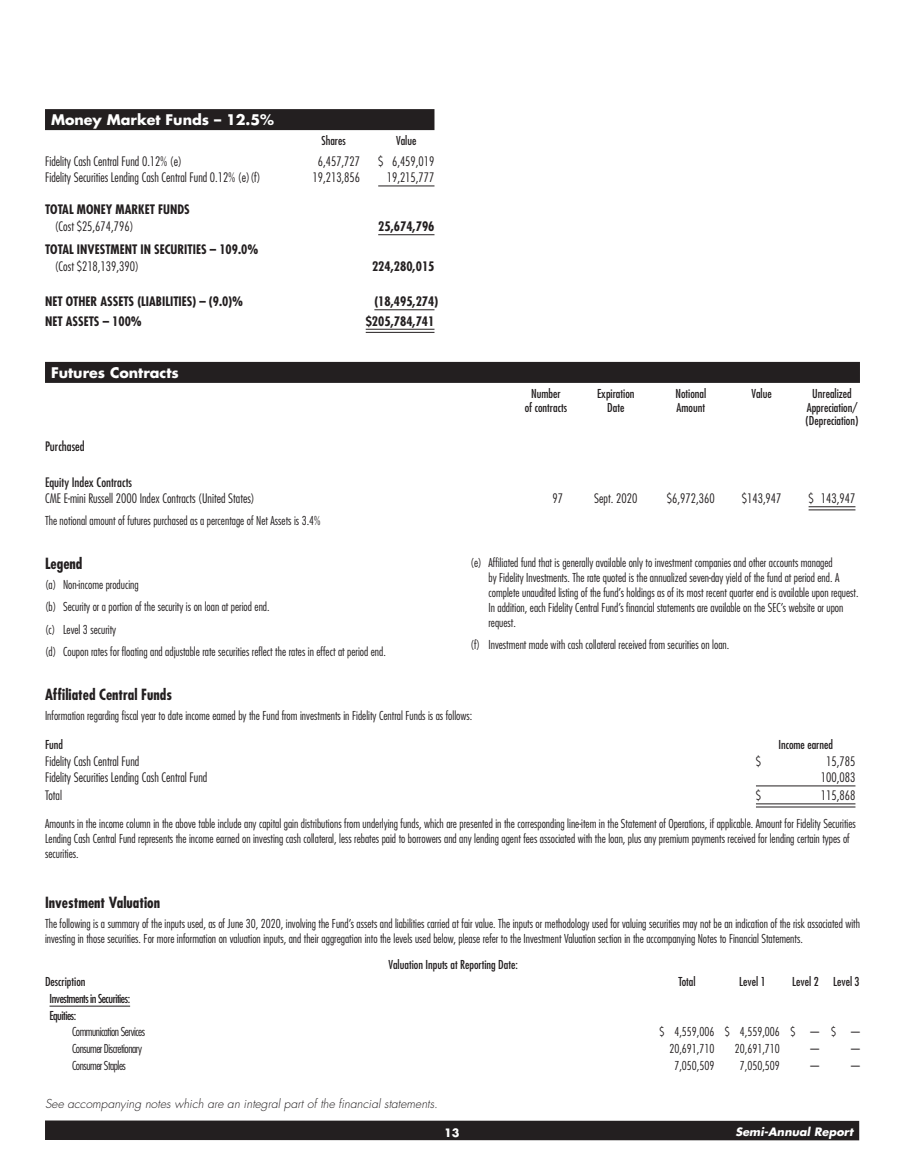
<style>
.page{position:relative;width:905px;height:1161px;background:#fff}
.page>*{position:absolute;margin:0;border:0;box-sizing:border-box;transform-origin:0 0}
.t1{font:700 condensed 15px "Futura Std";color:#231f20}
.t2{font:700 14.25px "Futura Std";color:#fff}
.t3{font:300 condensed 12.75px "Futura Std";color:#231f20}
.t4{font:700 condensed 12.75px "Futura Std";color:#231f20}
.t5{font:condensed 12.75px "Futura Std";color:#231f20}
.t6{font:300 condensed 12px/15px "Futura Std";color:#231f20}
.t7{font:condensed 12px/13.5px "Futura Std";color:#231f20;text-align:center}
.t8{font:italic 300 12px "Futura Std";color:#231f20}
.t9{font:300 condensed 12px "Futura Std";letter-spacing:-.04em;color:#231f20}
.t10{font:condensed 12px/16.6px "Futura Std";letter-spacing:-.04em;color:#231f20}
.t11{font:italic 700 11.25px "Futura Std";color:#fff}
.t12{font:700 11.25px "Futura Std";color:#fff}
</style>
<div class="page">
<div style="left:45px;top:1120px;width:814px;height:20px;background:#231f20"></div>
<hr style="left:378px;top:186px;width:56px;height:1px;background:#231f20">
<hr style="left:378px;top:234px;width:56px;height:1px;background:#231f20">
<div style="left:45px;top:109px;width:389px;height:21px;background:#231f20"></div>
<hr style="left:374px;top:309px;width:60px;height:1px;background:#231f20">
<hr style="left:366px;top:329px;width:68px;height:1px;background:#231f20">
<hr style="left:366px;top:332px;width:68px;height:1px;background:#231f20">
<svg style="left:808px;top:507px;width:47px;height:3px"></svg>
<hr style="left:808px;top:506px;width:47px;height:1px;background:#231f20">
<hr style="left:808px;top:510px;width:47px;height:1px;background:#231f20">
<div style="left:45px;top:362px;width:815px;height:21px;background:#231f20"></div>
<hr style="left:756px;top:786px;width:99px;height:1px;background:#231f20">
<hr style="left:756px;top:804px;width:99px;height:1px;background:#231f20">
<hr style="left:756px;top:807px;width:99px;height:1px;background:#231f20">
<hr style="left:50px;top:1006px;width:80px;height:1px;background:#231f20">
<p class="t2" style="left:51px;top:110px;width:225px">Money Market Funds – 12.5%</p>
<p class="t7" style="left:321px;top:134px;width:26px">Shares</p>
<p class="t7" style="left:396px;top:134px;width:22px">Value</p>
<p class="t3" style="left:45px;top:153px;width:138px">Fidelity Cash Central Fund 0.12% (e)</p>
<p class="t3" style="left:318px;top:153px;width:44px">6,457,727</p>
<p class="t3" style="left:378px;top:153px;width:58px">$ 6,459,019</p>
<p class="t3" style="left:45px;top:170px;width:217px">Fidelity Securities Lending Cash Central Fund 0.12% (e)(f)</p>
<p class="t3" style="left:312px;top:170px;width:49px">19,213,856</p>
<p class="t3" style="left:387px;top:170px;width:49px">19,215,777</p>
<p class="t4" style="left:45px;top:202px;width:146px">TOTAL MONEY MARKET FUNDS</p>
<p class="t3" style="left:55px;top:219px;width:80px">(Cost $25,674,796)</p>
<p class="t4" style="left:378px;top:218px;width:58px">25,674,796</p>
<p class="t4" style="left:45px;top:242px;width:215px">TOTAL INVESTMENT IN SECURITIES – 109.0%</p>
<p class="t3" style="left:55px;top:259px;width:86px">(Cost $218,139,390)</p>
<p class="t4" style="left:372px;top:258px;width:64px">224,280,015</p>
<p class="t4" style="left:45px;top:293px;width:200px">NET OTHER ASSETS (LIABILITIES) – (9.0)%</p>
<p class="t4" style="left:374px;top:293px;width:65px">(18,495,274)</p>
<p class="t4" style="left:45px;top:313px;width:98px">NET ASSETS – 100%</p>
<p class="t4" style="left:366px;top:313px;width:70px">$205,784,741</p>
<p class="t2" style="left:51px;top:363px;width:129px">Futures Contracts</p>
<p class="t7" style="left:525px;top:387px;width:44px">Number<br>of contracts</p>
<p class="t7" style="left:597px;top:387px;width:39px">Expiration<br>Date</p>
<p class="t7" style="left:675px;top:387px;width:32px;text-align:left">Notional<br>Amount</p>
<p class="t7" style="left:751px;top:387px;width:22px">Value</p>
<p class="t7" style="left:805px;top:387px;width:54px">Unrealized<br>Appreciation/ (Depreciation)</p>
<p class="t5" style="left:45px;top:439px;width:41px">Purchased</p>
<p class="t5" style="left:45px;top:474px;width:88px">Equity Index Contracts</p>
<p class="t3" style="left:45px;top:491px;width:211px">CME E‑mini Russell 2000 Index Contracts (United States)</p>
<p class="t3" style="left:552px;top:491px;width:12px">97</p>
<p class="t3" style="left:594px;top:491px;width:44px">Sept. 2020</p>
<p class="t3" style="left:667px;top:491px;width:49px">$6,972,360</p>
<p class="t3" style="left:741px;top:491px;width:41px">$143,947</p>
<p class="t3" style="left:808px;top:491px;width:48px">$ 143,947</p>
<p class="t6" style="left:45px;top:513px;width:277px">The notional amount of futures purchased as a percentage of Net Assets is 3.4%</p>
<p class="t1" style="left:45px;top:554px;width:39px">Legend</p>
<p class="t6" style="left:45px;top:573px;width:342px;line-height:22.5px">(a) Non-income producing<br>(b) Security or a portion of the security is on loan at period end.<br>(c) Level 3 security<br>(d) Coupon rates for floating and adjustable rate securities reflect the rates in effect at period end.</p>
<p class="t6" style="left:488px;top:555px;width:371px;text-indent:-18px">(e) Affiliated fund that is generally available only to investment companies and other accounts managed<br>by Fidelity Investments. The rate quoted is the annualized seven-day yield of the fund at period end. A complete unaudited listing of the fund’s holdings as of its most recent quarter end is available upon request.<br>In addition, each Fidelity Central Fund’s financial statements are available on the SEC’s website or upon request.</p>
<p class="t6" style="left:470px;top:637px;width:260px">(f) Investment made with cash collateral received from securities on loan.</p>
<p class="t1" style="left:45px;top:685px;width:128px">Affiliated Central Funds</p>
<p class="t6" style="left:45px;top:708px;width:429px">Information regarding fiscal year to date income earned by the Fund from investments in Fidelity Central Funds is as follows:</p>
<p class="t7" style="left:45px;top:738px;width:19px">Fund</p>
<p class="t7" style="left:778px;top:738px;width:56px">Income earned</p>
<p class="t3" style="left:45px;top:753px;width:96px">Fidelity Cash Central Fund</p>
<p class="t3" style="left:756px;top:753px;width:7px">$</p>
<p class="t3" style="left:826px;top:753px;width:31px">15,785</p>
<p class="t3" style="left:45px;top:770px;width:164px">Fidelity Securities Lending Cash Central Fund</p>
<p class="t3" style="left:821px;top:770px;width:36px">100,083</p>
<p class="t3" style="left:45px;top:788px;width:18px">Total</p>
<p class="t3" style="left:756px;top:788px;width:7px">$</p>
<p class="t3" style="left:821px;top:788px;width:36px">115,868</p>
<p class="t6" style="left:45px;top:816px;width:812px">Amounts in the income column in the above table include any capital gain distributions from underlying funds, which are presented in the corresponding line-item in the Statement of Operations, if applicable. Amount for Fidelity Securities<br>Lending Cash Central Fund represents the income earned on investing cash collateral, less rebates paid to borrowers and any lending agent fees associated with the loan, plus any premium payments received for lending certain types of securities.</p>
<p class="t1" style="left:45px;top:893px;width:117px">Investment Valuation</p>
<p class="t6" style="left:45px;top:916px;width:816px">The following is a summary of the inputs used, as of June 30, 2020, involving the Fund’s assets and liabilities carried at fair value. The inputs or methodology used for valuing securities may not be an indication of the risk associated with investing in those securities. For more information on valuation inputs, and their aggregation into the levels used below, please refer to the Investment Valuation section in the accompanying Notes to Financial Statements.</p>
<p class="t7" style="left:388px;top:958px;width:131px">Valuation Inputs at Reporting Date:</p>
<p class="t7" style="left:45px;top:975px;width:42px">Description</p>
<p class="t7" style="left:678px;top:975px;width:19px">Total</p>
<p class="t7" style="left:739px;top:975px;width:28px">Level 1</p>
<p class="t7" style="left:792px;top:975px;width:69px">Level 2 Level 3</p>
<p class="t10" style="left:50px;top:990px;width:82px">Investments in Securities:<br>Equities:</p>
<p class="t9" style="left:72px;top:1025px;width:75px">Communication Services</p>
<p class="t6" style="left:659px;top:1024px;width:203px">$ 4,559,006 $ 4,559,006 $ — $ —</p>
<p class="t9" style="left:72px;top:1042px;width:71px">Consumer Discretionary</p>
<p class="t6" style="left:669px;top:1041px;width:46px">20,691,710</p>
<p class="t6" style="left:735px;top:1041px;width:46px">20,691,710</p>
<p class="t6" style="left:808px;top:1041px;width:54px">— —</p>
<p class="t9" style="left:72px;top:1058px;width:55px">Consumer Staples</p>
<p class="t6" style="left:674px;top:1058px;width:41px">7,050,509</p>
<p class="t6" style="left:740px;top:1058px;width:41px">7,050,509</p>
<p class="t6" style="left:808px;top:1058px;width:54px">— —</p>
<p class="t8" style="left:45px;top:1096px;width:394px">See accompanying notes which are an integral part of the financial statements.</p>
<p class="t12" style="left:444px;top:1125px;width:17px">13</p>
<p class="t11" style="left:735px;top:1124px;width:119px">Semi-Annual Report</p>
</div>
